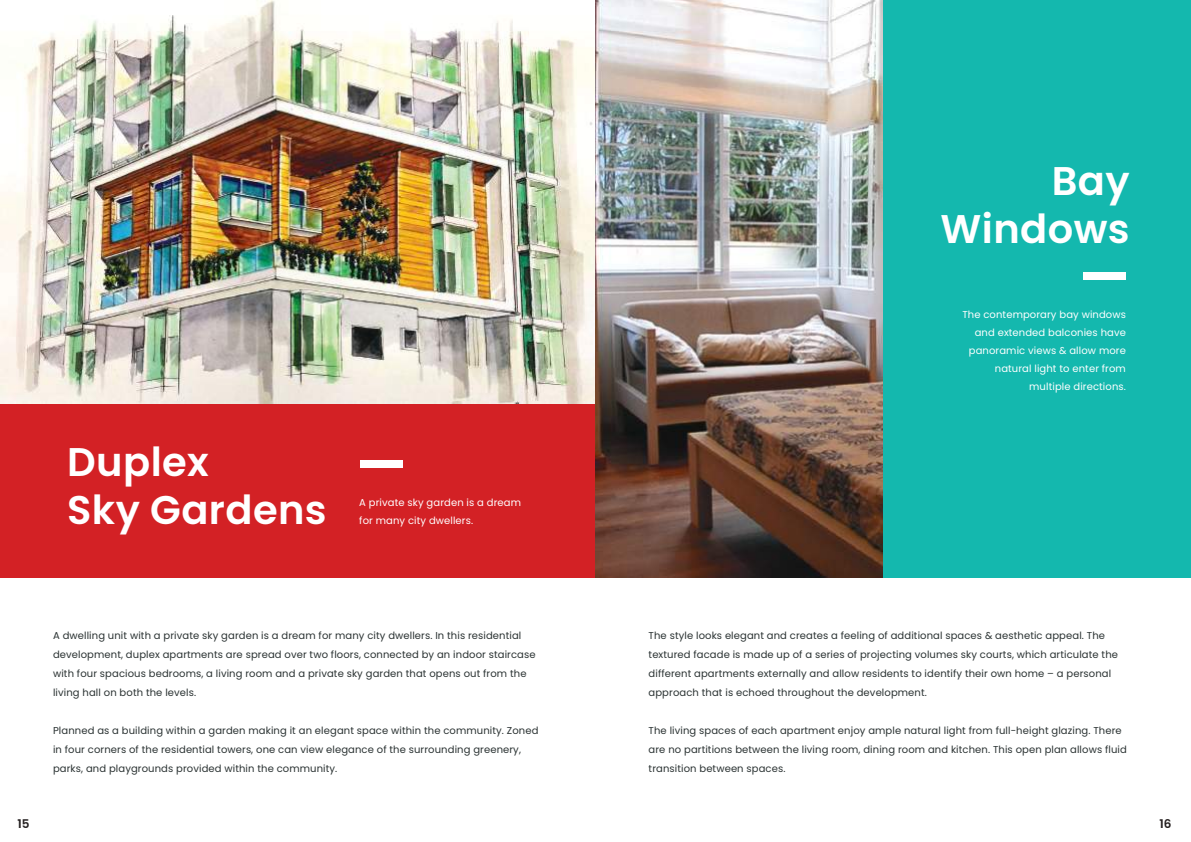
<style>
.page{position:relative;width:1191px;height:842px;background:#fff}
.page>*{position:absolute;margin:0;border:0;box-sizing:border-box;transform-origin:0 0}
.t1{font:600 40px/48px "Poppins";letter-spacing:.01em;color:#fff}
.t2{font:600 12px "Poppins";color:#241f1f}
.t3{font:10px/19px "Poppins";letter-spacing:.01em;color:#2a3232}
.t4{font:10px/18px "Poppins";letter-spacing:.01em;color:#fff}
</style>
<div class="page">
<div style="left:0;top:0;width:595px;height:578px;background:#d32125"></div>
<div style="left:361px;top:461px;width:42px;height:7px;background:#fff"></div>
<div style="left:883px;top:0;width:308px;height:578px;background:#14b8ae"></div>
<div style="left:1083px;top:273px;width:42px;height:7px;background:#fff"></div>
<img style="left:0;top:0;width:595px;height:403px">
<img style="left:595px;top:0;width:287px;height:578px">
<h1 class="t1" style="left:940px;top:158px;width:191px;text-align:right">Bay<br>Windows</h1>
<h1 class="t1" style="left:67px;top:438px;width:261px">Duplex<br>Sky Gardens</h1>
<p class="t4" style="left:359px;top:494px;width:163px">A private sky garden is a dream for many city dwellers.</p>
<p class="t3" style="left:53px;top:626px;width:484px">A dwelling unit with a private sky garden is a dream for many city dwellers. In this residential development, duplex apartments are spread over two floors, connected by an indoor staircase with four spacious bedrooms, a living room and a private sky garden that opens out from the living hall on both the levels.</p>
<p class="t3" style="left:53px;top:721px;width:487px">Planned as a building within a garden making it an elegant space within the community. Zoned in four corners of the residential towers, one can view elegance of the surrounding greenery, parks, and playgrounds provided within the community.</p>
<p class="t4" style="left:962px;top:306px;width:165px;text-align:right">The contemporary bay windows and extended balconies have panoramic views &amp; allow more natural light to enter from multiple directions.</p>
<p class="t3" style="left:648px;top:626px;width:471px">The style looks elegant and creates a feeling of additional spaces &amp; aesthetic appeal. The textured facade is made up of a series of projecting volumes sky courts, which articulate the different apartments externally and allow residents to identify their own home – a personal approach that is echoed throughout the development.</p>
<p class="t3" style="left:648px;top:721px;width:480px">The living spaces of each apartment enjoy ample natural light from full-height glazing. There are no partitions between the living room, dining room and kitchen. This open plan allows fluid transition between spaces.</p>
<p class="t2" style="left:18px;top:816px;width:14px">15</p>
<p class="t2" style="left:1159px;top:816px;width:14px">16</p>
</div>
